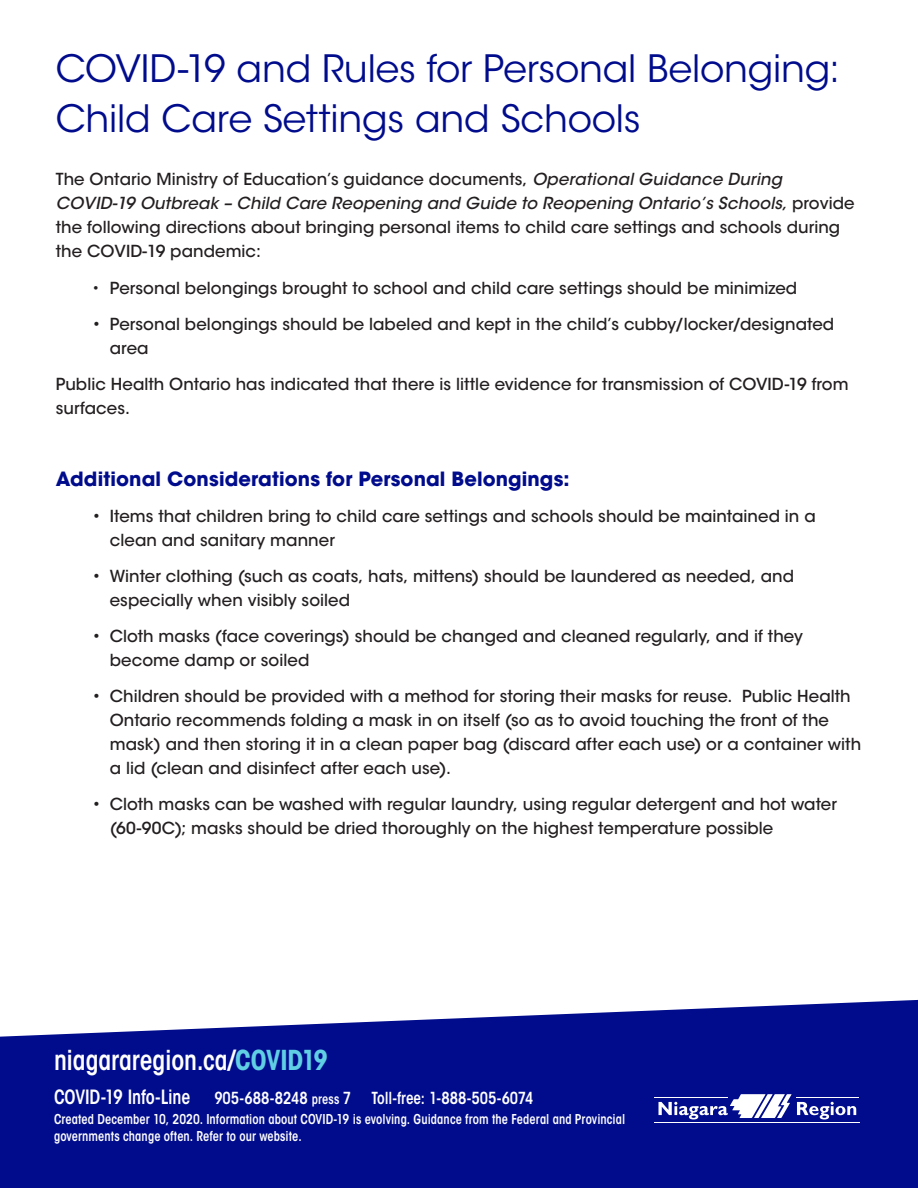
<style>
.page{position:relative;width:918px;height:1188px;background:#fff}
.page>*{position:absolute;margin:0;border:0;box-sizing:border-box;transform-origin:0 0}
.t1{font:37.5px/49.8px "ITC Avant Garde Std";letter-spacing:-.005em;color:#000c8c}
.t2{font:600 condensed 27.3px "ITC Avant Garde Std";letter-spacing:-.005em;color:#fff;scale:.95 1}
.t3{font:700 19.5px "ITC Avant Garde Std";letter-spacing:.005em;color:#000c8c}
.t4{font:500 16.5px/24px "ITC Avant Garde Std";letter-spacing:.005em;color:#231f20}
.t5{font:600 condensed 16.5px "ITC Avant Garde Std";letter-spacing:-.005em;color:#fff;scale:.93 1}
.t6{font:600 condensed 13.5px/16.2px "ITC Avant Garde Std";letter-spacing:.005em;color:#fff;scale:.93 1}
.s1{font-style:italic}
.s2{font-weight:400}
.s3{font-weight:700;color:#60cee3}
.s4{font-size:19.5px}
.s5{font-size:13.5px}
</style>
<div class="page">
<svg style="left:0;top:1000px;width:918px;height:188px;background:#192497"></svg>
<svg style="left:659px;top:1094px;width:197px;height:25px"></svg>
<hr style="left:654px;top:1122px;width:206px;height:1px;background:#fff">
<hr style="left:654px;top:1097px;width:73px;height:1px;background:#fff">
<hr style="left:796px;top:1097px;width:63px;height:1px;background:#fff">
<p class="t1" style="left:56px;top:44px;width:786px">COVID-19 and Rules for Personal Belonging:<br>Child Care Settings and Schools</p>
<p class="t4" style="left:56px;top:167px;width:800px">The Ontario Ministry of Education’s guidance documents, <span class="s1">Operational Guidance During COVID-19 Outbreak – Child Care Reopening and Guide to Reopening Ontario’s Schools,</span> provide the following directions about bringing personal items to child care settings and schools during the COVID-19 pandemic:</p>
<p class="t4" style="left:92px;top:276px;width:707px"><span class="s2">•</span> Personal belongings brought to school and child care settings should be minimized</p>
<p class="t4" style="left:110px;top:312px;width:726px;text-indent:-18px">• Personal belongings should be labeled and kept in the child’s cubby/locker/designated area</p>
<p class="t4" style="left:56px;top:372px;width:794px">Public Health Ontario has indicated that there is little evidence for transmission of COVID-19 from surfaces.</p>
<p class="t3" style="left:56px;top:466px;width:515px">Additional Considerations for Personal Belongings:</p>
<p class="t4" style="left:110px;top:504px;width:707px;text-indent:-18px">• Items that children bring to child care settings and schools should be maintained in a clean and sanitary manner</p>
<p class="t4" style="left:110px;top:564px;width:686px;text-indent:-18px">• Winter clothing (such as coats, hats, mittens) should be laundered as needed, and especially when visibly soiled</p>
<p class="t4" style="left:110px;top:624px;width:695px;text-indent:-18px">• Cloth masks (face coverings) should be changed and cleaned regularly, and if they become damp or soiled</p>
<p class="t4" style="left:110px;top:684px;width:753px;text-indent:-18px">• Children should be provided with a method for storing their masks for reuse. Public Health Ontario recommends folding a mask in on itself (so as to avoid touching the front of the mask) and then storing it in a clean paper bag (discard after each use) or a container with a lid (clean and disinfect after each use).</p>
<p class="t4" style="left:110px;top:792px;width:729px;text-indent:-18px">• Cloth masks can be washed with regular laundry, using regular detergent and hot water (60-90C); masks should be dried thoroughly on the highest temperature possible</p>
<h2 class="t2" style="left:54px;top:1043px;width:290px">niagararegion.ca/<span class="s3">COVID19</span></h2>
<p class="t5" style="left:54px;top:1087px;width:517px"><span class="s4">COVID-19 Info-Line</span> 905-688-8248 <span class="s5">press</span> 7 Toll-free: 1-888-505-6074</p>
<p class="t6" style="left:54px;top:1111px;width:616px">Created December 10, 2020. Information about COVID-19 is evolving. Guidance from the Federal and Provincial governments change often. Refer to our website.</p>
</div>
